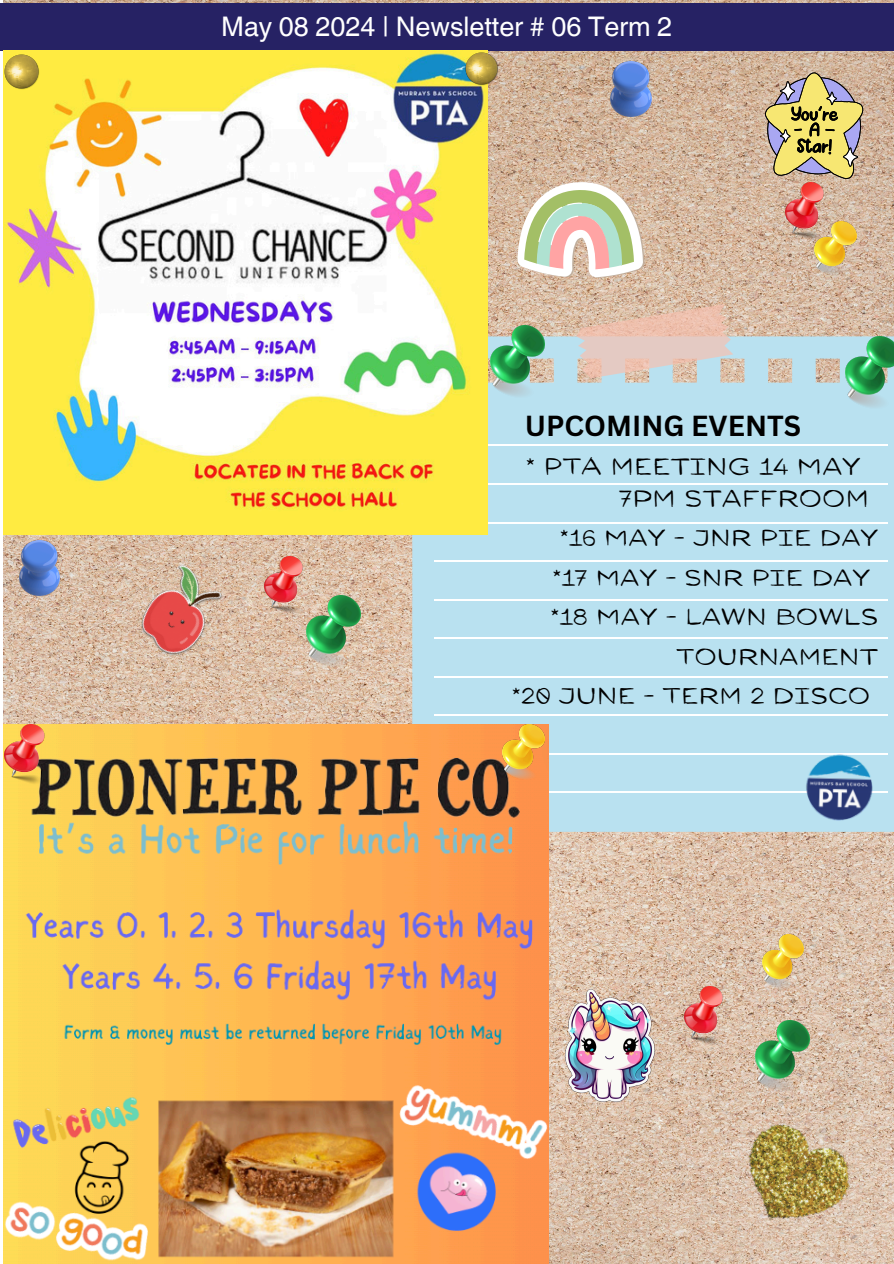
<style>
.page{position:relative;width:894px;height:1264px;background:#fff}
.page>*{position:absolute;margin:0;border:0;box-sizing:border-box;transform-origin:0 0}
.t1{font:700 28.2px "Canva Sans";color:#000}
.t2{font:27px "Helvetica World";color:#fff}
.t3{font:24.15px "Sensa Sans";color:#000}
.t4{font:23.25px/39.3px "Sensa Sans";color:#000;text-align:right}
</style>
<div class="page">
<img style="left:3px;top:0;width:890px;height:1263px">
<div style="left:0;top:4px;width:893px;height:47px;background:#262264"></div>
<div style="left:412px;top:336px;width:481px;height:495px;background:#b9e1f0"></div>
<hr style="left:434px;top:444px;width:453px;height:2px;background:#fff">
<hr style="left:434px;top:483px;width:453px;height:2px;background:#fff">
<hr style="left:434px;top:521px;width:453px;height:2px;background:#fff">
<hr style="left:434px;top:560px;width:453px;height:2px;background:#fff">
<hr style="left:434px;top:598px;width:453px;height:2px;background:#fff">
<hr style="left:434px;top:637px;width:453px;height:2px;background:#fff">
<hr style="left:434px;top:675px;width:453px;height:2px;background:#fff">
<hr style="left:434px;top:714px;width:453px;height:2px;background:#fff">
<hr style="left:434px;top:752px;width:453px;height:2px;background:#fff">
<hr style="left:434px;top:791px;width:453px;height:2px;background:#fff">
<svg style="left:576px;top:304px;width:157px;height:74px;background:#dfc5b8"></svg>
<img style="left:3px;top:51px;width:484px;height:484px">
<img style="left:800px;top:751px;width:78px;height:74px">
<img style="left:845px;top:336px;width:48px;height:72px">
<img style="left:761px;top:934px;width:42px;height:55px">
<img style="left:490px;top:325px;width:54px;height:72px">
<img style="left:4px;top:55px;width:35px;height:34px">
<img style="left:465px;top:52px;width:33px;height:33px">
<img style="left:264px;top:556px;width:42px;height:59px">
<img style="left:684px;top:986px;width:42px;height:59px">
<img style="left:755px;top:1020px;width:54px;height:72px">
<img style="left:726px;top:1115px;width:135px;height:129px">
<img style="left:130px;top:562px;width:101px;height:105px">
<img style="left:566px;top:989px;width:88px;height:112px">
<svg style="left:764px;top:72px;width:99px;height:107px;background:#bfb17f"></svg>
<svg style="left:517px;top:182px;width:127px;height:96px"></svg>
<img style="left:306px;top:595px;width:54px;height:72px">
<img style="left:785px;top:182px;width:41px;height:59px">
<img style="left:814px;top:222px;width:41px;height:55px">
<img style="left:19px;top:540px;width:41px;height:55px">
<img style="left:610px;top:62px;width:41px;height:55px">
<img style="left:3px;top:724px;width:545px;height:539px">
<img style="left:4px;top:724px;width:44px;height:61px">
<img style="left:502px;top:724px;width:42px;height:55px">
<p class="t2" style="left:221px;top:10px;width:452px">May 08 2024 | Newsletter # 06 Term 2</p>
<p class="t1" style="left:524px;top:405px;width:278px">UPCOMING EVENTS</p>
<p class="t3" style="left:525px;top:453px;width:336px">* PTA MEETING 14 MAY</p>
<h2 class="t3" style="left:619px;top:485px;width:251px">7PM STAFFROOM</h2>
<p class="t4" style="left:559px;top:519px;width:320px">*16 MAY - JNR PIE DAY</p>
<p class="t4" style="left:552px;top:558px;width:319px">*17 MAY - SNR PIE DAY</p>
<p class="t4" style="left:550px;top:597px;width:329px">*18 MAY - LAWN BOWLS<br>TOURNAMENT</p>
<p class="t4" style="left:511px;top:676px;width:360px">*20 JUNE - TERM 2 DISCO</p>
</div>
